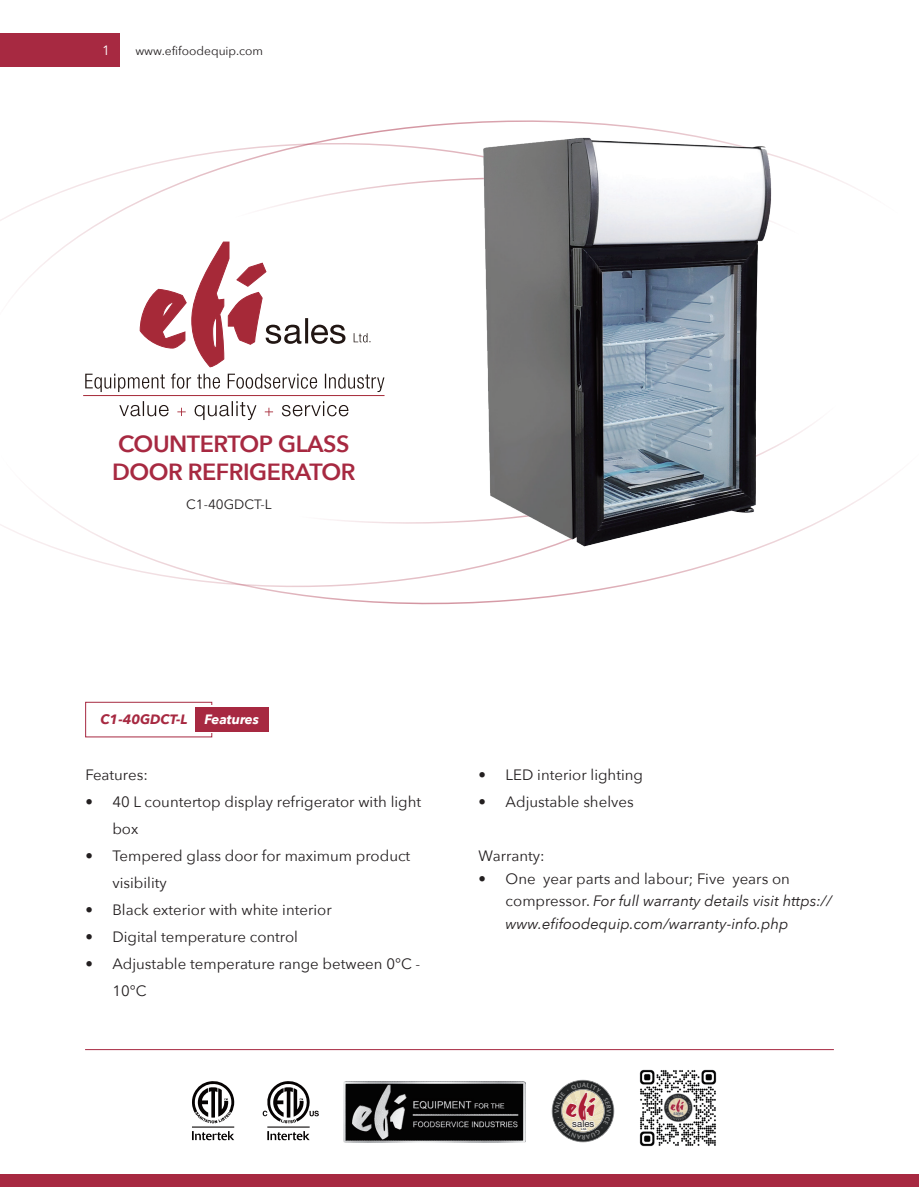
<style>
.page{position:relative;width:919px;height:1187px;background:#fff}
.page>*{position:absolute;margin:0;border:0;box-sizing:border-box;transform-origin:0 0}
.t1{font:31.95px "Choc ICG";color:#aa1c36}
.t2{font:600 23.4px/28px "Avenir Next";letter-spacing:-.02em;color:#a72941}
.t3{font:15px/27px "Avenir Next";color:#231f20}
.t4{font:italic 15px/22.5px "Avenir Next";color:#231f20}
.t5{font:italic 700 13.5px "Avenir Next";color:#a72941}
.t6{font:13.5px "Avenir Next";color:#231f20}
.t7{font:italic 700 13.5px "Avenir Next";letter-spacing:-.005em;color:#fff}
.t8{font:13.5px "Avenir Next";color:#fff}
.t9{font:12px "Avenir Next";color:#231f20}
.t10{font:9.6px "Helvetica Neue";letter-spacing:.01em;color:#231f20}
.t11{font:500 3px "Helvetica Neue";color:#231f20}
.s1{font-style:normal}
</style>
<div class="page">
<svg style="left:0;top:125px;width:893px;height:480px"></svg>
<svg style="left:282px;top:401px;width:66px;height:15px"></svg>
<svg style="left:265px;top:407px;width:8px;height:9px"></svg>
<svg style="left:194px;top:401px;width:62px;height:19px"></svg>
<svg style="left:177px;top:407px;width:9px;height:9px"></svg>
<svg style="left:119px;top:401px;width:50px;height:15px"></svg>
<hr style="left:83px;top:395px;width:301px;height:1px;background:#a62938">
<svg style="left:353px;top:333px;width:17px;height:9px"></svg>
<svg style="left:85px;top:373px;width:299px;height:19px"></svg>
<svg style="left:140px;top:242px;width:205px;height:125px"></svg>
<div style="left:0;top:1174px;width:918px;height:12px;background:#a72941"></div>
<hr style="left:85px;top:1049px;width:748px;height:1px;background:#a72941">
<div style="left:0;top:33px;width:119px;height:34px;background:#a72941"></div>
<div style="left:85px;top:701px;width:127px;height:36px;border:1px solid #a72941"></div>
<div style="left:87px;top:705px;width:137px;height:28px;background:#fff"></div>
<div style="left:196px;top:707px;width:73px;height:24px;background:#a72941"></div>
<img style="left:639px;top:1069px;width:78px;height:78px">
<img style="left:344px;top:1081px;width:181px;height:60px">
<svg style="left:267px;top:1131px;width:42px;height:9px"></svg>
<svg style="left:263px;top:1081px;width:56px;height:42px"></svg>
<hr style="left:267px;top:1126px;width:42px;height:1px;background:#060303">
<svg style="left:192px;top:1131px;width:42px;height:9px"></svg>
<svg style="left:192px;top:1081px;width:42px;height:42px"></svg>
<hr style="left:192px;top:1126px;width:42px;height:1px;background:#060303">
<img style="left:425px;top:120px;width:415px;height:470px">
<svg style="left:551px;top:1079px;width:63px;height:63px"></svg>
<p class="t8" style="left:102px;top:38px;width:9px">1</p>
<p class="t9" style="left:135px;top:40px;width:129px">www.efifoodequip.com</p>
<h2 class="t2" style="left:112px;top:429px;width:245px">COUNTERTOP GLASS<br>DOOR REFRIGERATOR</h2>
<p class="t6" style="left:186px;top:493px;width:87px">C1-40GDCT-L</p>
<p class="t5" style="left:100px;top:708px;width:89px">C1-40GDCT-L</p>
<p class="t7" style="left:204px;top:707px;width:56px">Features</p>
<p class="t3" style="left:85px;top:760px;width:64px">Features:</p>
<p class="t3" style="left:112px;top:787px;width:310px;text-indent:-27px">• 40 L countertop display refrigerator with light box</p>
<p class="t3" style="left:112px;top:841px;width:299px;text-indent:-27px">• Tempered glass door for maximum product visibility</p>
<p class="t3" style="left:85px;top:895px;width:248px">• Black exterior with white interior</p>
<p class="t3" style="left:85px;top:922px;width:214px">• Digital temperature control</p>
<p class="t3" style="left:112px;top:949px;width:309px;text-indent:-27px">• Adjustable temperature range between 0°C -<br>10°C</p>
<p class="t3" style="left:478px;top:760px;width:166px">• LED interior lighting</p>
<p class="t3" style="left:478px;top:787px;width:156px">• Adjustable shelves</p>
<p class="t3" style="left:478px;top:841px;width:67px">Warranty:</p>
<p class="t4" style="left:505px;top:866px;width:328px;text-indent:-27px"><span class="s1">• One year parts and labour; Five years on compressor.</span> For full warranty details visit https:// www.efifoodequip.com/warranty-info.php</p>
<h1 class="t1" style="left:564px;top:1085px;width:32px">efi</h1>
<p class="t11" style="left:581px;top:1127px;width:7px">Ltd.</p>
<p class="t10" style="left:572px;top:1117px;width:24px">sales</p>
</div>
